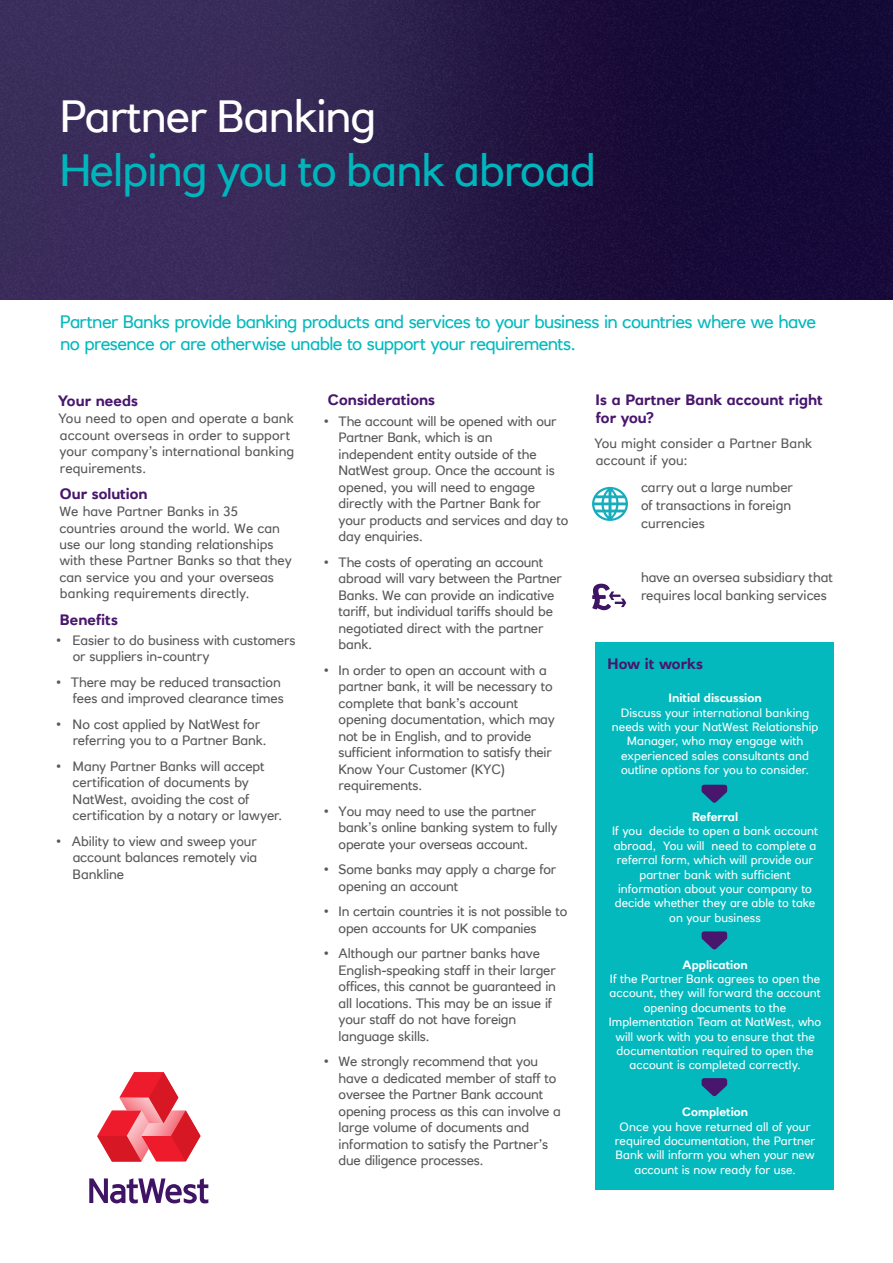
<style>
.page{position:relative;width:893px;height:1263px;background:#fff}
.page>*{position:absolute;margin:0;border:0;box-sizing:border-box;transform-origin:0 0}
.t1{font:45px "RN House Sans";letter-spacing:-.02em;color:#00b6bc}
.t2{font:45px "RN House Sans";letter-spacing:-.02em;color:#fff}
.t3{font:18px/21.6px "RN House Sans";letter-spacing:-.035em;color:#03b9bd}
.t4{font:700 15px/18px "RN House Sans";color:#48166d}
.t5{font:13.5px/16.5px "RN House Sans";letter-spacing:-.01em;color:#57585a}
.t6{font:13.5px/16.5px "RN House Sans";letter-spacing:.01em;color:#57585a}
.t7{font:12px/14.4px "RN House Sans";color:#fff;text-align:center}
.t8{font:700 12px "RN House Sans";color:#fff}
</style>
<div class="page">
<img style="left:0;top:0;width:893px;height:300px">
<div style="left:595px;top:642px;width:238px;height:547px;background:#03b9bd"></div>
<svg style="left:702px;top:785px;width:25px;height:18px"></svg>
<svg style="left:702px;top:931px;width:25px;height:18px"></svg>
<svg style="left:702px;top:1078px;width:25px;height:18px"></svg>
<svg style="left:592px;top:487px;width:36px;height:34px"></svg>
<svg style="left:592px;top:584px;width:34px;height:26px"></svg>
<svg style="left:89px;top:1178px;width:119px;height:25px"></svg>
<svg style="left:97px;top:1072px;width:103px;height:89px"></svg>
<h1 class="t2" style="left:60px;top:88px;width:318px">Partner Banking</h1>
<h1 class="t1" style="left:60px;top:142px;width:538px">Helping you to bank abroad</h1>
<h2 class="t3" style="left:60px;top:311px;width:758px">Partner Banks provide banking products and services to your business in countries where we have no presence or are otherwise unable to support your requirements.</h2>
<p class="t4" style="left:58px;top:392px;width:81px">Your needs</p>
<p class="t6" style="left:59px;top:410px;width:237px">You need to open and operate a bank account overseas in order to support your company’s international banking requirements.</p>
<p class="t4" style="left:60px;top:485px;width:89px">Our solution</p>
<p class="t5" style="left:60px;top:503px;width:234px">We have Partner Banks in 35 countries around the world. We can use our long standing relationships with these Partner Banks so that they can service you and your overseas banking requirements directly.</p>
<p class="t4" style="left:60px;top:610px;width:60px">Benefits</p>
<p class="t5" style="left:73px;top:632px;width:224px;text-indent:-16px">• Easier to do business with customers or suppliers in-country</p>
<p class="t5" style="left:56px;top:674px;width:229px;text-align:right">• There may be reduced transaction fees and improved clearance times</p>
<p class="t5" style="left:73px;top:716px;width:195px;text-indent:-16px">• No cost applied by NatWest for referring you to a Partner Bank.</p>
<p class="t5" style="left:73px;top:758px;width:211px;text-indent:-16px">• Many Partner Banks will accept certification of documents by<br>NatWest, avoiding the cost of certification by a notary or lawyer.</p>
<p class="t5" style="left:73px;top:833px;width:186px;text-align:justify;text-indent:-16px">• Ability to view and sweep your account balances remotely via Bankline</p>
<p class="t4" style="left:328px;top:391px;width:109px">Considerations</p>
<p class="t5" style="left:339px;top:413px;width:231px;text-indent:-14px">• The account will be opened with our<br>Partner Bank, which is an independent entity outside of the<br>NatWest group. Once the account is opened, you will need to engage directly with the Partner Bank for your products and services and day to day enquiries.</p>
<p class="t5" style="left:339px;top:554px;width:225px;text-indent:-14px">• The costs of operating an account abroad will vary between the Partner<br>Banks. We can provide an indicative tariff, but individual tariffs should be negotiated direct with the partner bank.</p>
<p class="t5" style="left:339px;top:662px;width:218px;text-indent:-14px">• In order to open an account with a partner bank, it will be necessary to complete that bank’s account opening documentation, which may not be in English, and to provide sufficient information to satisfy their<br>Know Your Customer (KYC) requirements.</p>
<p class="t5" style="left:339px;top:803px;width:220px;text-indent:-14px">• You may need to use the partner bank’s online banking system to fully operate your overseas account.</p>
<p class="t5" style="left:339px;top:861px;width:219px;text-indent:-14px">• Some banks may apply a charge for opening an account</p>
<p class="t5" style="left:339px;top:903px;width:230px;text-indent:-14px">• In certain countries it is not possible to open accounts for UK companies</p>
<p class="t5" style="left:339px;top:945px;width:219px;text-indent:-14px">• Although our partner banks have<br>English-speaking staff in their larger offices, this cannot be guaranteed in all locations. This may be an issue if your staff do not have foreign language skills.</p>
<p class="t5" style="left:339px;top:1053px;width:224px;text-indent:-14px">• We strongly recommend that you have a dedicated member of staff to oversee the Partner Bank account opening process as this can involve a large volume of documents and information to satisfy the Partner’s due diligence processes.</p>
<p class="t4" style="left:596px;top:391px;width:229px">Is a Partner Bank account right for you?</p>
<p class="t6" style="left:594px;top:435px;width:219px">You might consider a Partner Bank account if you:</p>
<p class="t5" style="left:641px;top:478px;width:153px;line-height:18px">carry out a large number of transactions in foreign currencies</p>
<p class="t5" style="left:641px;top:568px;width:193px;line-height:18px">have an oversea subsidiary that requires local banking services</p>
<p class="t4" style="left:607px;top:655px;width:97px">How it works</p>
<p class="t8" style="left:668px;top:690px;width:95px">Initial discussion</p>
<p class="t7" style="left:612px;top:705px;width:208px">Discuss your international banking needs with your NatWest Relationship Manager, who may engage with experienced sales consultants and outline options for you to consider.</p>
<p class="t8" style="left:692px;top:809px;width:48px">Referral</p>
<p class="t7" style="left:612px;top:824px;width:208px">If you decide to open a bank account abroad, You will need to complete a referral form, which will provide our partner bank with sufficient information about your company to decide whether they are able to take on your business</p>
<p class="t8" style="left:682px;top:957px;width:67px">Application</p>
<p class="t7" style="left:609px;top:971px;width:214px">If the Partner Bank agrees to open the account, they will forward the account opening documents to the Implementation Team at NatWest, who will work with you to ensure that the documentation required to open the account is completed correctly.</p>
<p class="t8" style="left:682px;top:1104px;width:67px">Completion</p>
<p class="t7" style="left:615px;top:1119px;width:202px">Once you have returned all of your required documentation, the Partner Bank will inform you when your new account is now ready for use.</p>
</div>
